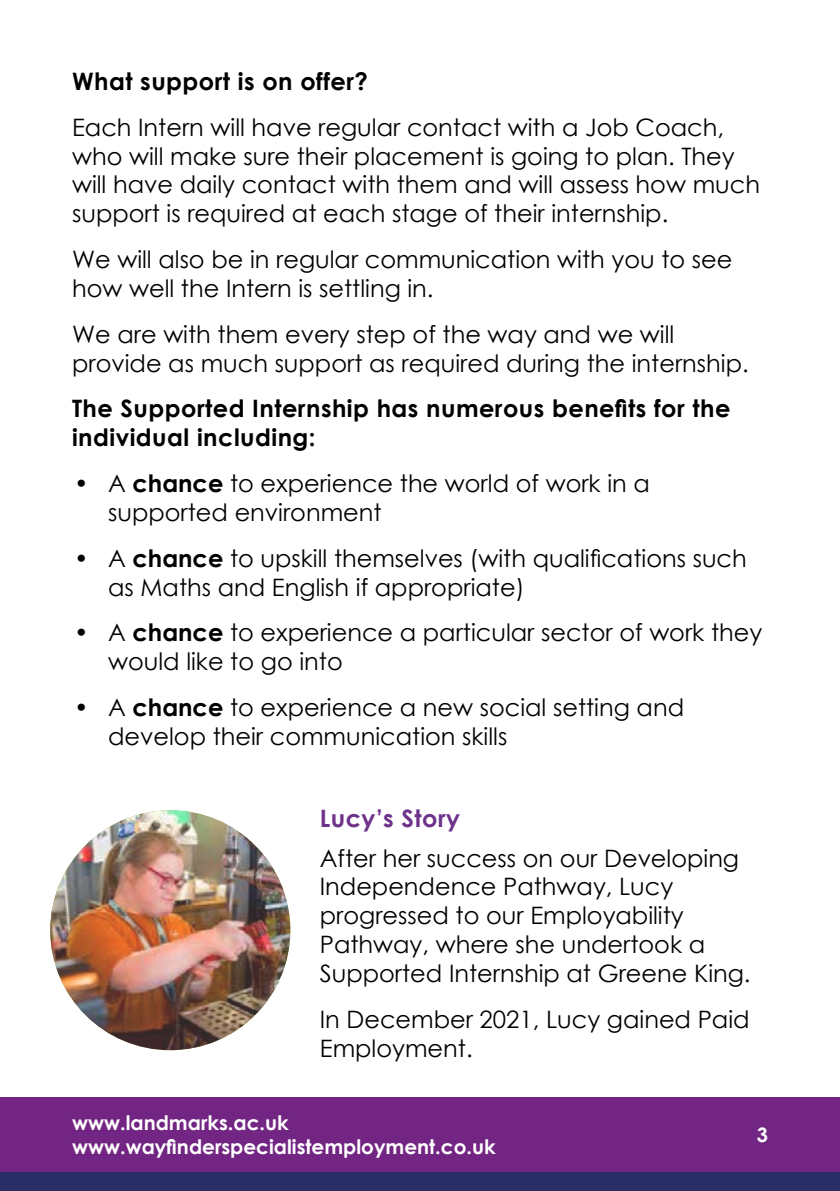
<style>
.page{position:relative;width:840px;height:1191px;background:#fff}
.page>*{position:absolute;margin:0;border:0;box-sizing:border-box;transform-origin:0 0}
.t1{font:24px/28.8px "Century Gothic";color:#000}
.t2{font:700 24px/28.8px "Century Gothic";letter-spacing:.02em;color:#000}
.t3{font:700 24px "Century Gothic";letter-spacing:.02em;color:#6d328a}
.t4{font:700 20px/24px "Century Gothic";color:#fff}
.s1{font-weight:700}
</style>
<div class="page">
<div style="left:0;top:1097px;width:839px;height:75px;background:#722582"></div>
<div style="left:0;top:1172px;width:839px;height:19px;background:#292e66"></div>
<img style="left:50px;top:810px;width:240px;height:240px;border-radius:120px">
<p class="t2" style="left:72px;top:69px;width:297px">What support is on offer?</p>
<p class="t1" style="left:72px;top:115px;width:689px">Each Intern will have regular contact with a Job Coach, who will make sure their placement is going to plan. They will have daily contact with them and will assess how much support is required at each stage of their internship.</p>
<p class="t1" style="left:72px;top:247px;width:661px">We will also be in regular communication with you to see how well the Intern is settling in.</p>
<p class="t1" style="left:72px;top:322px;width:677px">We are with them every step of the way and we will provide as much support as required during the internship.</p>
<p class="t2" style="left:72px;top:393px;width:659px">The Supported Internship has numerous benefits for the individual including:</p>
<p class="t1" style="left:108px;top:471px;width:543px;text-indent:-34px">• A <span class="s1">chance</span> to experience the world of work in a supported environment</p>
<p class="t1" style="left:108px;top:546px;width:640px;text-indent:-34px">• A <span class="s1">chance</span> to upskill themselves (with qualifications such as Maths and English if appropriate)</p>
<p class="t1" style="left:108px;top:620px;width:655px;text-indent:-34px">• A <span class="s1">chance</span> to experience a particular sector of work they would like to go into</p>
<p class="t1" style="left:108px;top:695px;width:577px;text-indent:-34px">• A <span class="s1">chance</span> to experience a new social setting and develop their communication skills</p>
<p class="t3" style="left:319px;top:808px;width:142px">Lucy’s Story</p>
<p class="t1" style="left:319px;top:845px;width:432px">After her success on our Developing Independence Pathway, Lucy progressed to our Employability Pathway, where she undertook a Supported Internship at Greene King.</p>
<p class="t1" style="left:319px;top:1006px;width:431px">In December 2021, Lucy gained Paid<br>Employment.</p>
<p class="t4" style="left:72px;top:1112px;width:425px">www.landmarks.ac.uk www.wayfinderspecialistemployment.co.uk</p>
<p class="t4" style="left:756px;top:1124px;width:13px">3</p>
</div>
